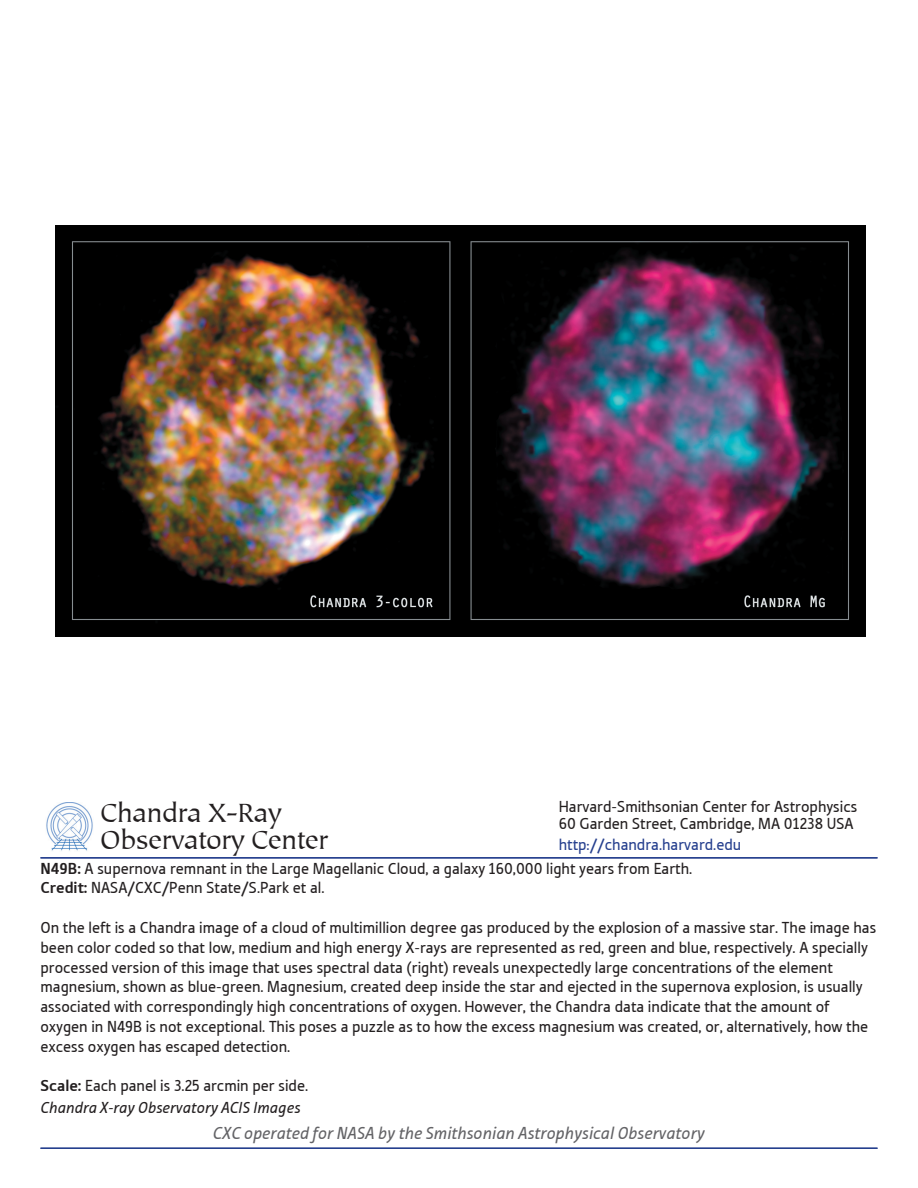
<style>
.page{position:relative;width:918px;height:1188px;background:#fff}
.page>*{position:absolute;margin:0;border:0;box-sizing:border-box;transform-origin:0 0}
.t1{font:27px/27px "Tiepolo ITCTT Book";color:#231f20}
.t2{font:italic 18px "Tabula ITCTT Book";color:#636366}
.t3{font:16.5px/19.8px "Tabula ITCTT Book";color:#231f20}
.t4{font:italic 16.5px/21.6px "Tabula ITCTT Book";color:#231f20}
.t5{font:16.5px "Tabula ITCTT Book";color:#253f8e}
.s1{font-family:"Tabula ITCTT Bold"}
.s2{font-family:"Tabula ITCTT Bold";font-style:normal}
.s3{font-style:normal}
</style>
<div class="page">
<img style="left:56px;top:225px;width:810px;height:411px">
<img style="left:46px;top:803px;width:47px;height:48px">
<hr style="left:40px;top:857px;width:838px;height:2px;background:#253f8e">
<hr style="left:40px;top:1148px;width:838px;height:1px;background:#253f8e">
<h1 class="t1" style="left:100px;top:800px;width:229px">Chandra X-Ray<br>Observatory Center</h1>
<p class="t3" style="left:559px;top:798px;width:300px;line-height:16.5px">Harvard-Smithsonian Center for Astrophysics<br>60 Garden Street, Cambridge, MA 01238 USA</p>
<p class="t5" style="left:559px;top:835px;width:184px">http://chandra.harvard.edu</p>
<h2 class="t3" style="left:40px;top:858px;width:653px"><span class="s1">N49B:</span> A supernova remnant in the Large Magellanic Cloud, a galaxy 160,000 light years from Earth.<br><span class="s1">Credit:</span> NASA/CXC/Penn State/S.Park et al.</h2>
<p class="t3" style="left:40px;top:917px;width:837px">On the left is a Chandra image of a cloud of multimillion degree gas produced by the explosion of a massive star. The image has been color coded so that low, medium and high energy X-rays are represented as red, green and blue, respectively. A specially processed version of this image that uses spectral data (right) reveals unexpectedly large concentrations of the element magnesium, shown as blue-green. Magnesium, created deep inside the star and ejected in the supernova explosion, is usually associated with correspondingly high concentrations of oxygen. However, the Chandra data indicate that the amount of oxygen in N49B is not exceptional. This poses a puzzle as to how the excess magnesium was created, or, alternatively, how the excess oxygen has escaped detection.</p>
<p class="t4" style="left:40px;top:1075px;width:269px"><span class="s2">Scale:</span> <span class="s3">Each panel is 3.25 arcmin per side.<br></span>Chandra X-ray Observatory ACIS Images</p>
<p class="t2" style="left:213px;top:1122px;width:494px">CXC operated for NASA by the Smithsonian Astrophysical Observatory</p>
</div>
